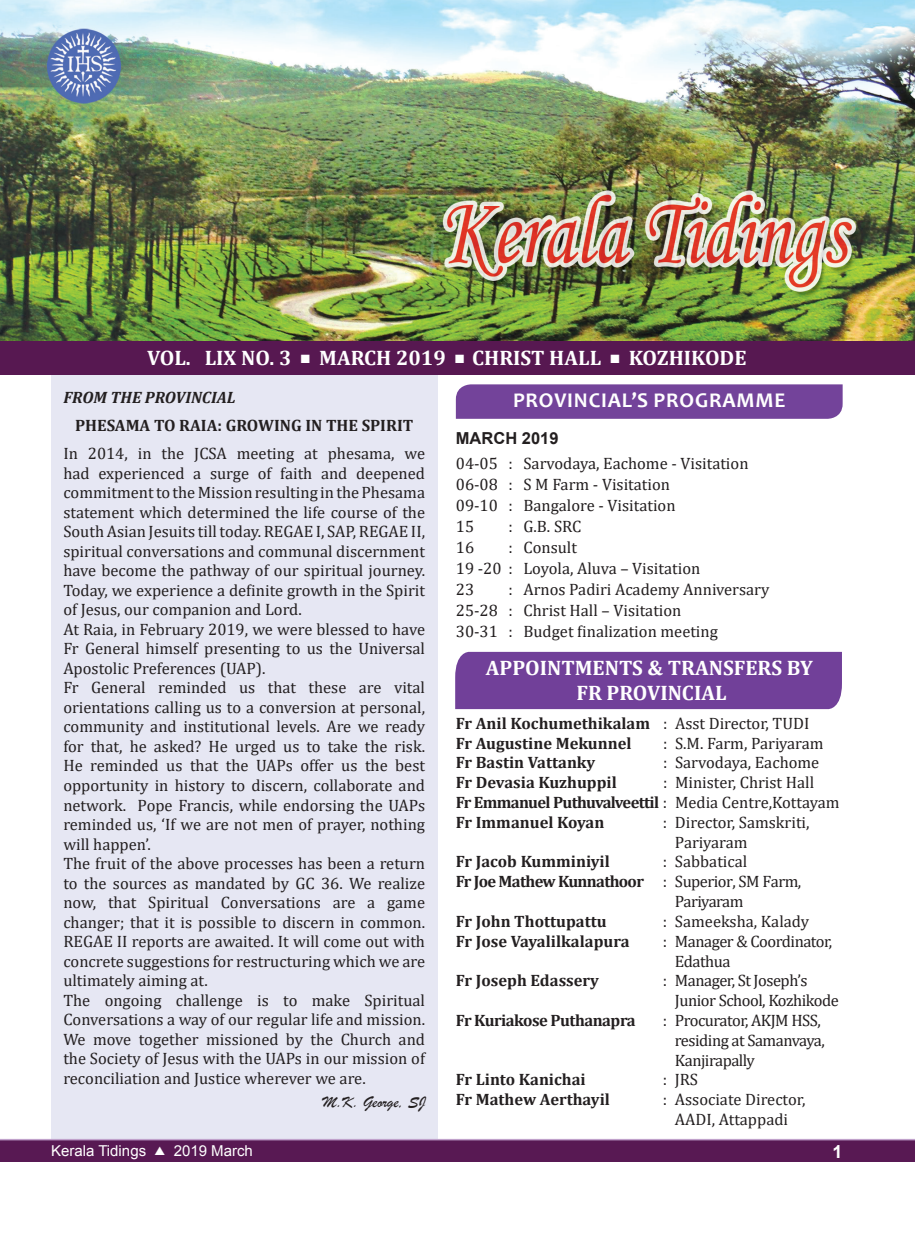
<style>
.page{position:relative;width:915px;height:1234px;background:#fff}
.page>*{position:absolute;margin:0;border:0;box-sizing:border-box;transform-origin:0 0}
.t1{font:700 21px/25.2px "Cambria";color:#fff;text-align:center}
.t2{font:700 21px "Candara";letter-spacing:.04em;color:#fff}
.t3{font:700 18px "Arial";color:#fff}
.t4{font:16.5px/19.5px "Cambria";color:#231f20}
.t5{font:700 16.5px/19.8px "Cambria";color:#231f20}
.t6{font:16.5px/19.8px "Cambria";letter-spacing:-.03em;color:#231f20}
.t7{font:700 16.5px "Cambria";letter-spacing:-.04em;color:#231f20}
.t8{font:700 16.5px "Cambria";letter-spacing:-.03em;color:#231f20}
.t9{font:italic 700 16.5px "Cambria";color:#231f20}
.t10{font:16.5px "Brush Script";color:#231f20}
.t11{font:700 16.5px "Arial";color:#231f20}
.t12{font:16.5px "Cambria";letter-spacing:-.04em;color:#231f20}
.t13{font:15px "Arial";color:#fff}
.s1{font-family:"Dixieland";font-size:12px}
.s2{font-weight:400}
.s3{font-weight:700}
</style>
<div class="page">
<div style="left:455px;top:651px;width:386px;height:58px;background:#714099"></div>
<div style="left:455px;top:384px;width:387px;height:34px;background:#73439a"></div>
<div style="left:51px;top:372px;width:386px;height:775px;background:#e6e7f3"></div>
<div style="left:0;top:339px;width:914px;height:35px;background:#571851"></div>
<img style="left:0;top:0;width:914px;height:340px">
<div style="left:0;top:1138px;width:914px;height:23px;background:#581953"></div>
<hr style="left:0;top:1138px;width:914px;height:2px;background:#c0a1cb">
<p class="t1" style="left:147px;top:344px;width:146px">VOL. LIX NO. 3</p>
<p class="t1" style="left:319px;top:344px;width:128px">MARCH 2019</p>
<p class="t1" style="left:472px;top:344px;width:130px">CHRIST HALL</p>
<p class="t1" style="left:628px;top:344px;width:119px">KOZHIKODE</p>
<p class="t2" style="left:513px;top:387px;width:274px">PROVINCIAL’S PROGRAMME</p>
<p class="t11" style="left:455px;top:426px;width:104px">MARCH 2019</p>
<p class="t4" style="left:455px;top:453px;width:294px;line-height:21px">04-05 : Sarvodaya, Eachome - Visitation<br>06-08 : S M Farm - Visitation<br>09-10 : Bangalore - Visitation<br>15</p>
<p class="t9" style="left:63px;top:386px;width:174px">FROM THE PROVINCIAL</p>
<p class="t5" style="left:75px;top:415px;width:339px">PHESAMA TO RAIA: GROWING IN THE SPIRIT</p>
<p class="t4" style="left:63px;top:443px;width:363px">In 2014, in the JCSA meeting at phesama, we had experienced a surge of faith and deepened commitment to the Mission resulting in the Phesama statement which determined the life course of the South Asian Jesuits till today. REGAE I, SAP, REGAE II, spiritual conversations and communal discernment have become the pathway of our spiritual journey.<br>Today, we experience a definite growth in the Spirit of Jesus, our companion and Lord.<br>At Raia, in February 2019, we were blessed to have Fr General himself presenting to us the Universal Apostolic Preferences (UAP).<br>Fr General reminded us that these are vital orientations calling us to a conversion at personal, community and institutional levels. Are we ready for that, he asked? He urged us to take the risk.<br>He reminded us that the UAPs offer us the best opportunity in history to discern, collaborate and network. Pope Francis, while endorsing the UAPs reminded us, ‘If we are not men of prayer, nothing will happen’.<br>The fruit of the above processes has been a return to the sources as mandated by GC 36. We realize now, that Spiritual Conversations are a game changer; that it is possible to discern in common.<br>REGAE II reports are awaited. It will come out with concrete suggestions for restructuring which we are ultimately aiming at.<br>The ongoing challenge is to make Spiritual Conversations a way of our regular life and mission.<br>We move together missioned by the Church and the Society of Jesus with the UAPs in our mission of reconciliation and Justice wherever we are.</p>
<p class="t10" style="left:323px;top:1091px;width:104px">M.K. George, SJ</p>
<p class="t13" style="left:51px;top:1140px;width:203px">Kerala Tidings <span class="s1">s</span> 2019 March</p>
<p class="t3" style="left:832px;top:1139px;width:12px">1</p>
<p class="t4" style="left:508px;top:516px;width:74px">: G.B. SRC</p>
<p class="t4" style="left:455px;top:537px;width:246px;line-height:21px;text-indent:53px">: Consult<br>19 -20 : Loyola, Aluva – Visitation<br>23</p>
<p class="t4" style="left:455px;top:537px;width:20px">16</p>
<p class="t4" style="left:455px;top:579px;width:315px;line-height:21px;text-indent:53px">: Arnos Padiri Academy Anniversary<br>25-28 : Christ Hall – Visitation<br>30-31 : Budget finalization meeting</p>
<p class="t1" style="left:485px;top:654px;width:328px">APPOINTMENTS &amp; TRANSFERS BY<br>FR PROVINCIAL</p>
<p class="t5" style="left:455px;top:712px;width:355px">Fr Anil Kochumethikalam <span class="s2">: Asst Director, TUDI<br></span>Fr Augustine Mekunnel</p>
<p class="t4" style="left:662px;top:733px;width:162px">: S.M. Farm, Pariyaram</p>
<p class="t5" style="left:455px;top:752px;width:141px">Fr Bastin Vattanky</p>
<p class="t4" style="left:662px;top:752px;width:158px">: Sarvodaya, Eachome</p>
<p class="t5" style="left:455px;top:772px;width:162px">Fr Devasia Kuzhuppil</p>
<p class="t4" style="left:455px;top:772px;width:385px;text-indent:207px">: Minister, Christ Hall<br><span class="s3">Fr Emmanuel Puthuvalveettil</span> : Media Centre,Kottayam<br><span class="s3">Fr Immanuel Koyan</span></p>
<p class="t4" style="left:674px;top:812px;width:136px;text-indent:-12px">: Director, Samskriti,<br>Pariyaram</p>
<p class="t5" style="left:455px;top:851px;width:155px">Fr Jacob Kumminiyil</p>
<p class="t4" style="left:662px;top:851px;width:86px">: Sabbatical</p>
<p class="t7" style="left:455px;top:869px;width:347px">Fr Joe Mathew Kunnathoor <span class="s2">: Superior, SM Farm,</span></p>
<p class="t12" style="left:674px;top:891px;width:70px">Pariyaram</p>
<p class="t5" style="left:455px;top:910px;width:152px">Fr John Thottupattu</p>
<p class="t4" style="left:662px;top:911px;width:147px">: Sameeksha, Kalady</p>
<p class="t5" style="left:455px;top:930px;width:175px">Fr Jose Vayalilkalapura</p>
<p class="t6" style="left:674px;top:930px;width:159px;text-indent:-12px">: Manager &amp; Coordinator,<br>Edathua</p>
<p class="t5" style="left:455px;top:970px;width:145px">Fr Joseph Edassery</p>
<p class="t6" style="left:674px;top:970px;width:165px;text-indent:-12px">: Manager, St Joseph’s<br>Junior School, Kozhikode</p>
<p class="t8" style="left:455px;top:1008px;width:181px">Fr Kuriakose Puthanapra</p>
<p class="t6" style="left:674px;top:1010px;width:151px;text-indent:-12px">: Procurator, AKJM HSS, residing at Samanvaya,<br>Kanjirapally</p>
<p class="t5" style="left:455px;top:1069px;width:131px">Fr Linto Kanichai</p>
<p class="t4" style="left:662px;top:1069px;width:37px">: JRS</p>
<p class="t5" style="left:455px;top:1088px;width:156px">Fr Mathew Aerthayil</p>
<p class="t4" style="left:662px;top:1089px;width:144px;text-align:center">: Associate Director,<br>AADI, Attappadi</p>
</div>
